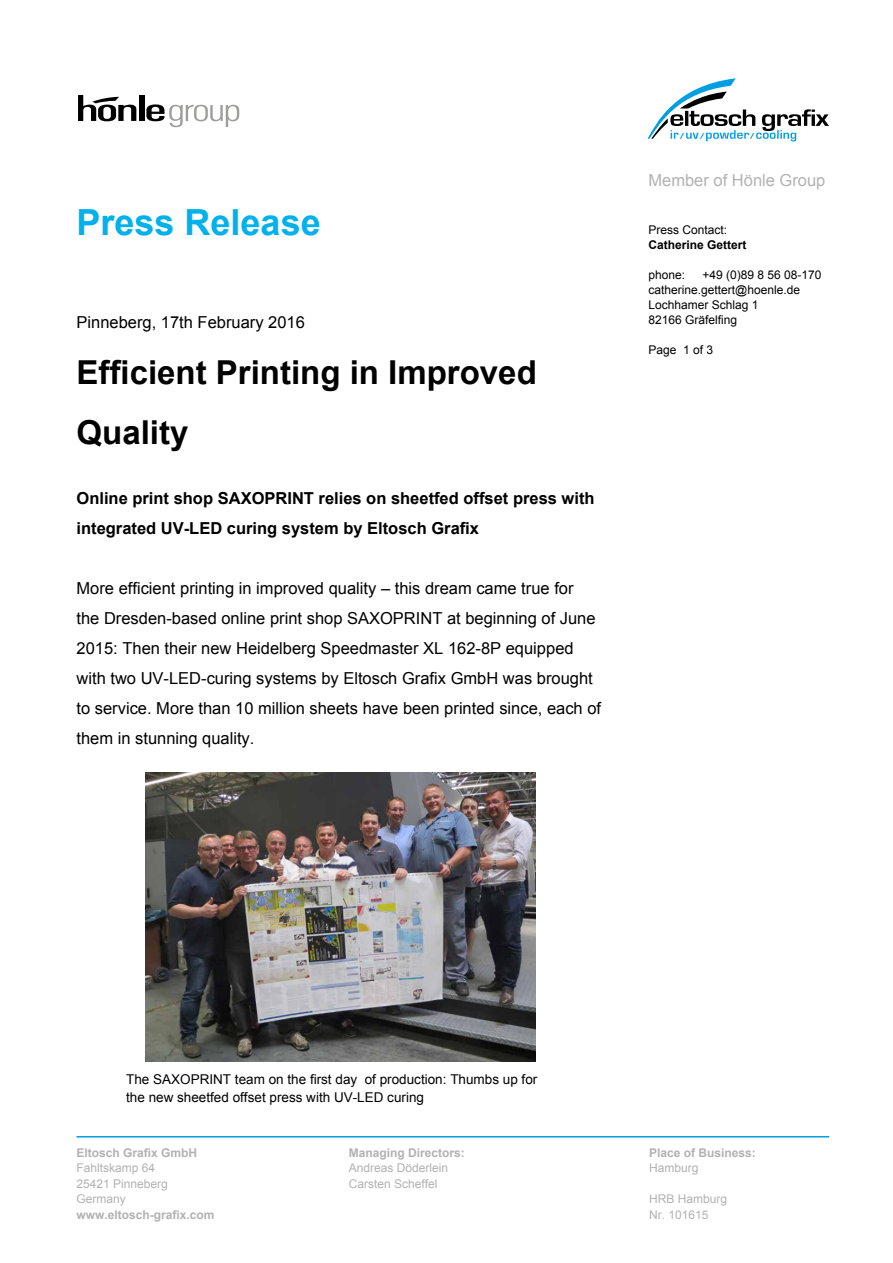
<style>
.page{position:relative;width:893px;height:1263px;background:#fff}
.page>*{position:absolute;margin:0;border:0;box-sizing:border-box;transform-origin:0 0}
.t1{font:700 36px "Arial";color:#00b1eb}
.t2{font:700 33px/60px "Arial";color:#000}
.t3{font:16.5px/30px "Arial";color:#000}
.t4{font:700 16.5px/30px "Arial";color:#000}
.t5{font:16.5px "Arial";color:#b3b2b2}
.t6{font:13.5px/17.5px "Arial";color:#000}
.t7{font:12px/15px "Arial";color:#000}
.t8{font:12px/15.6px "Arial";color:#b3b2b2}
.t9{font:700 12px "Arial";color:#b3b2b2}
.t10{font:700 12px "Arial";color:#000}
</style>
<div class="page">
<svg style="left:647px;top:78px;width:182px;height:63px"></svg>
<div style="left:139px;top:95px;width:5px;height:26px;background:#000"></div>
<svg style="left:146px;top:104px;width:93px;height:23px"></svg>
<svg style="left:78px;top:95px;width:58px;height:26px"></svg>
<hr style="left:77px;top:1136px;width:752px;height:1px;background:#009fe3">
<img style="left:146px;top:772px;width:389px;height:290px">
<h1 class="t1" style="left:77px;top:198px;width:246px">Press Release</h1>
<p class="t3" style="left:77px;top:307px;width:230px">Pinneberg, 17th February 2016</p>
<h2 class="t2" style="left:77px;top:343px;width:462px">Efficient Printing in Improved<br>Quality</h2>
<p class="t4" style="left:77px;top:484px;width:520px">Online print shop SAXOPRINT relies on sheetfed offset press with integrated UV-LED curing system by Eltosch Grafix</p>
<p class="t3" style="left:77px;top:573px;width:526px">More efficient printing in improved quality – this dream came true for<br>the Dresden-based online print shop SAXOPRINT at beginning of June 2015: Then their new Heidelberg Speedmaster XL 162-8P equipped with two UV-LED-curing systems by Eltosch Grafix GmbH was brought to service. More than 10 million sheets have been printed since, each of them in stunning quality.</p>
<p class="t5" style="left:648px;top:169px;width:178px">Member of Hönle Group</p>
<p class="t7" style="left:648px;top:222px;width:80px">Press Contact:</p>
<p class="t10" style="left:648px;top:237px;width:100px">Catherine Gettert</p>
<p class="t7" style="left:648px;top:267px;width:38px">phone:</p>
<p class="t7" style="left:648px;top:267px;width:175px;text-indent:54px">+49 (0)89 8 56 08-170 catherine.gettert@hoenle.de<br>Lochhamer Schlag 1<br>82166 Gräfelfing</p>
<p class="t7" style="left:648px;top:342px;width:66px">Page 1 of 3</p>
<p class="t6" style="left:126px;top:1071px;width:413px">The SAXOPRINT team on the first day of production: Thumbs up for the new sheetfed offset press with UV-LED curing</p>
<p class="t9" style="left:77px;top:1144px;width:122px">Eltosch Grafix GmbH</p>
<p class="t8" style="left:77px;top:1160px;width:93px">Fahltskamp 64<br>25421 Pinneberg<br>Germany</p>
<p class="t9" style="left:77px;top:1207px;width:140px">www.eltosch-grafix.com</p>
<p class="t9" style="left:349px;top:1144px;width:118px">Managing Directors:</p>
<p class="t8" style="left:349px;top:1160px;width:101px">Andreas Döderlein<br>Carsten Scheffel</p>
<p class="t9" style="left:649px;top:1144px;width:108px">Place of Business:</p>
<p class="t8" style="left:649px;top:1160px;width:51px">Hamburg</p>
<p class="t8" style="left:649px;top:1191px;width:80px">HRB Hamburg<br>Nr. 101615</p>
</div>
